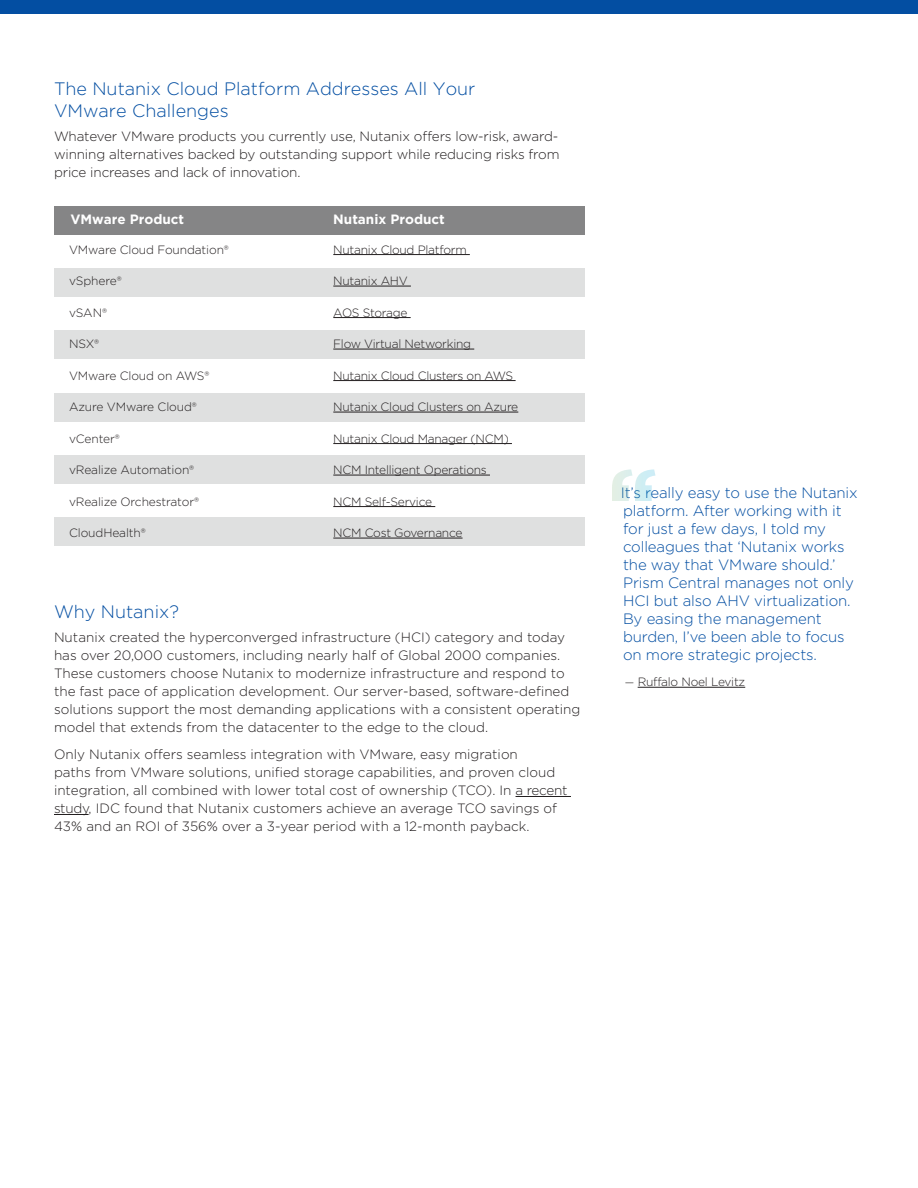
<style>
.page{position:relative;width:918px;height:1188px;background:#fff}
.page>*{position:absolute;margin:0;border:0;box-sizing:border-box;transform-origin:0 0}
.WhiteText{font:300 18px/21.6px "Gotham";color:#034ea2}
.BodyTextBeforeBullet{font:300 15px/18px "Gotham";letter-spacing:-.01em;color:#034ea2}
.WhiteText-2{font:300 13.5px/18px "Gotham";color:#231f20}
.WhiteText-3{font:700 13.5px "Gotham";color:#fff}
.BodyTextBeforeBullet-2{font:300 12px "Gotham";letter-spacing:-.02em;color:#231f20}
.s1{font-size:10.5px}
</style>
<div class="page">
<div style="left:0;top:0;width:918px;height:13px;background:#034ea2"></div>
<div style="left:54px;top:268px;width:531px;height:29px;background:#dfe0e0"></div>
<div style="left:54px;top:206px;width:531px;height:28px;background:#858586"></div>
<div style="left:54px;top:330px;width:531px;height:29px;background:#dfe0e0"></div>
<div style="left:54px;top:393px;width:531px;height:28px;background:#dfe0e0"></div>
<div style="left:54px;top:455px;width:531px;height:29px;background:#dfe0e0"></div>
<div style="left:54px;top:518px;width:531px;height:28px;background:#dfe0e0"></div>
<hr style="left:333px;top:254px;width:137px;height:1px;background:#231f20">
<hr style="left:333px;top:286px;width:78px;height:1px;background:#231f20">
<hr style="left:333px;top:317px;width:78px;height:1px;background:#231f20">
<hr style="left:333px;top:349px;width:141px;height:1px;background:#231f20">
<hr style="left:333px;top:380px;width:183px;height:1px;background:#231f20">
<hr style="left:333px;top:412px;width:185px;height:1px;background:#231f20">
<hr style="left:333px;top:443px;width:179px;height:1px;background:#231f20">
<hr style="left:333px;top:475px;width:157px;height:1px;background:#231f20">
<hr style="left:333px;top:506px;width:102px;height:1px;background:#231f20">
<hr style="left:333px;top:538px;width:130px;height:1px;background:#231f20">
<hr style="left:516px;top:796px;width:55px;height:1px;background:#231f20">
<hr style="left:54px;top:814px;width:35px;height:1px;background:#231f20">
<hr style="left:638px;top:687px;width:107px;height:1px;background:#231f20">
<svg style="left:612px;top:469px;width:44px;height:32px"></svg>
<p class="WhiteText" style="left:54px;top:78px;width:423px">The Nutanix Cloud Platform Addresses All Your<br>VMware Challenges</p>
<p class="WhiteText-2" style="left:54px;top:127px;width:507px;text-align:justify">Whatever VMware products you currently use, Nutanix offers low-risk, award&shy;winning alternatives backed by outstanding support while reducing risks from price increases and lack of innovation.</p>
<p class="WhiteText-3" style="left:70px;top:210px;width:115px">VMware Product</p>
<p class="WhiteText-3" style="left:333px;top:210px;width:113px">Nutanix Product</p>
<p class="BodyTextBeforeBullet-2" style="left:69px;top:242px;width:161px">VMware Cloud Foundation®</p>
<p class="BodyTextBeforeBullet-2" style="left:69px;top:273px;width:54px">vSphere®</p>
<p class="BodyTextBeforeBullet-2" style="left:69px;top:305px;width:39px">vSAN®</p>
<p class="BodyTextBeforeBullet-2" style="left:69px;top:336px;width:32px">NSX®</p>
<p class="BodyTextBeforeBullet-2" style="left:69px;top:368px;width:142px">VMware Cloud on AWS®</p>
<p class="BodyTextBeforeBullet-2" style="left:69px;top:399px;width:129px">Azure VMware Cloud®</p>
<p class="BodyTextBeforeBullet-2" style="left:69px;top:431px;width:52px">vCenter®</p>
<p class="BodyTextBeforeBullet-2" style="left:69px;top:462px;width:127px">vRealize Automation®</p>
<p class="BodyTextBeforeBullet-2" style="left:69px;top:494px;width:131px">vRealize Orchestrator®</p>
<p class="BodyTextBeforeBullet-2" style="left:69px;top:525px;width:78px">CloudHealth®</p>
<p class="BodyTextBeforeBullet-2" style="left:333px;top:242px;width:135px">Nutanix Cloud Platform</p>
<p class="BodyTextBeforeBullet-2" style="left:333px;top:273px;width:76px">Nutanix AHV</p>
<p class="BodyTextBeforeBullet-2" style="left:333px;top:305px;width:76px">AOS Storage</p>
<p class="BodyTextBeforeBullet-2" style="left:333px;top:336px;width:139px">Flow Virtual Networking</p>
<p class="BodyTextBeforeBullet-2" style="left:333px;top:368px;width:181px">Nutanix Cloud Clusters on AWS</p>
<p class="BodyTextBeforeBullet-2" style="left:333px;top:399px;width:187px">Nutanix Cloud Clusters on Azure</p>
<p class="BodyTextBeforeBullet-2" style="left:333px;top:431px;width:177px">Nutanix Cloud Manager (NCM)</p>
<p class="BodyTextBeforeBullet-2" style="left:333px;top:462px;width:155px">NCM Intelligent Operations</p>
<p class="BodyTextBeforeBullet-2" style="left:333px;top:494px;width:100px">NCM Self-Service</p>
<p class="BodyTextBeforeBullet-2" style="left:333px;top:525px;width:131px">NCM Cost Governance</p>
<p class="WhiteText" style="left:54px;top:601px;width:127px">Why Nutanix?</p>
<p class="WhiteText-2" style="left:54px;top:628px;width:528px">Nutanix created the hyperconverged infrastructure (HCI) category and today has over 20,000 customers, including nearly half of Global 2000 companies.<br>These customers choose Nutanix to modernize infrastructure and respond to the fast pace of application development. Our server-based, software-defined solutions support the most demanding applications with a consistent operating model that extends from the datacenter to the edge to the cloud.</p>
<p class="WhiteText-2" style="left:54px;top:745px;width:515px">Only Nutanix offers seamless integration with VMware, easy migration<br>paths from VMware solutions, unified storage capabilities, and proven cloud integration, all combined with lower total cost of ownership (TCO). In a recent study, IDC found that Nutanix customers achieve an average TCO savings of 43% and an ROI of 356% over a 3-year period with a 12-month payback.</p>
<p class="BodyTextBeforeBullet" style="left:621px;top:483px;width:239px">It’s really easy to use the Nutanix platform. After working with it for just a few days, I told my colleagues that ‘Nutanix works the way that VMware should.’<br>Prism Central manages not only<br>HCI but also AHV virtualization.<br>By easing the management burden, I’ve been able to focus on more strategic projects.</p>
<p class="BodyTextBeforeBullet-2" style="left:625px;top:675px;width:122px"><span class="s1">—</span> Ruffalo Noel Levitz</p>
</div>
